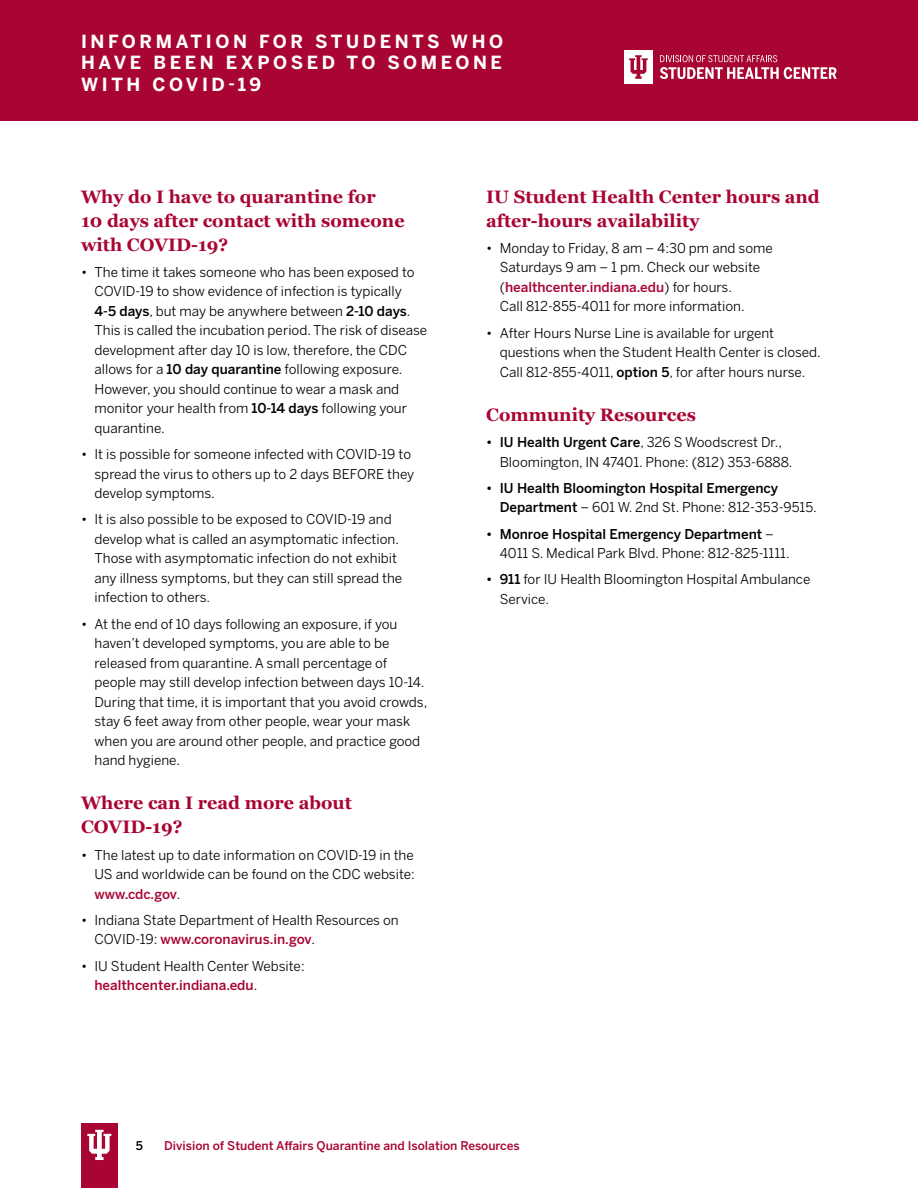
<style>
.page{position:relative;width:918px;height:1188px;background:#fff}
.page>*{position:absolute;margin:0;border:0;box-sizing:border-box;transform-origin:0 0}
.t1{font:700 18px/24px "Georgia";color:#a90533}
.t2{font:700 18px/21.6px "Benton Sans";letter-spacing:.2em;color:#fff;text-align:justify}
.t3{font:13.5px/19.5px "Benton Sans";color:#000}
.t4{font:500 13.5px/19.5px "Benton Sans";color:#000}
.t5{font:500 12px "Benton Sans";color:#a90533}
.t6{font:500 12px "Benton Sans";color:#000}
.s1{font-weight:500}
.s2{font-weight:500;color:#a90533}
.s3{font-weight:400}
</style>
<div class="page">
<div style="left:0;top:0;width:918px;height:122px;background:#a90533"></div>
<div style="left:81px;top:1124px;width:37px;height:64px;background:#a90533"></div>
<svg style="left:87px;top:1130px;width:24px;height:30px"></svg>
<div style="left:624px;top:50px;width:29px;height:34px;background:#fff"></div>
<svg style="left:629px;top:55px;width:19px;height:24px"></svg>
<svg style="left:660px;top:55px;width:177px;height:24px"></svg>
<p class="t2" style="left:81px;top:31px;width:424px">INFORMATION FOR STUDENTS WHO HAVE BEEN EXPOSED TO SOMEONE WITH COVID-19</p>
<p class="t1" style="left:81px;top:183px;width:325px">Why do I have to quarantine for<br>10 days after contact with someone with COVID-19?</p>
<p class="t3" style="left:94px;top:262px;width:334px;text-indent:-14px">• The time it takes someone who has been exposed to COVID-19 to show evidence of infection is typically<br><span class="s1">4-5 days</span>, but may be anywhere between <span class="s1">2-10 days</span>.<br>This is called the incubation period. The risk of disease development after day 10 is low, therefore, the CDC allows for a <span class="s1">10 day quarantine</span> following exposure.<br>However, you should continue to wear a mask and monitor your health from <span class="s1">10-14 days</span> following your quarantine.</p>
<p class="t3" style="left:94px;top:444px;width:321px;text-indent:-14px">• It is possible for someone infected with COVID-19 to spread the virus to others up to 2 days BEFORE they develop symptoms.</p>
<p class="t3" style="left:94px;top:510px;width:309px;text-indent:-14px">• It is also possible to be exposed to COVID-19 and develop what is called an asymptomatic infection.<br>Those with asymptomatic infection do not exhibit any illness symptoms, but they can still spread the infection to others.</p>
<p class="t3" style="left:94px;top:614px;width:334px;text-indent:-14px">• At the end of 10 days following an exposure, if you haven’t developed symptoms, you are able to be released from quarantine. A small percentage of people may still develop infection between days 10-14.<br>During that time, it is important that you avoid crowds, stay 6 feet away from other people, wear your mask when you are around other people, and practice good hand hygiene.</p>
<p class="t1" style="left:81px;top:790px;width:272px">Where can I read more about<br>COVID-19?</p>
<p class="t3" style="left:94px;top:845px;width:322px;text-align:justify;text-indent:-14px">• The latest up to date information on COVID-19 in the US and worldwide can be found on the CDC website: <span class="s2">www.cdc.gov</span>.</p>
<p class="t3" style="left:94px;top:910px;width:306px;text-indent:-14px">• Indiana State Department of Health Resources on<br>COVID-19: <span class="s2">www.coronavirus.in.gov</span>.</p>
<p class="t3" style="left:94px;top:956px;width:212px;text-indent:-14px">• IU Student Health Center Website: <span class="s2">healthcenter.indiana.edu</span>.</p>
<p class="t1" style="left:486px;top:183px;width:335px">IU Student Health Center hours and after-hours availability</p>
<p class="t3" style="left:500px;top:238px;width:275px;text-indent:-14px">• Monday to Friday, 8 am – 4:30 pm and some Saturdays 9 am – 1 pm. Check our website (<span class="s2">healthcenter.indiana.edu</span>) for hours.<br>Call 812-855-4011 for more information.</p>
<p class="t3" style="left:500px;top:323px;width:323px;text-indent:-14px">• After Hours Nurse Line is available for urgent questions when the Student Health Center is closed.<br>Call 812-855-4011, <span class="s1">option 5</span>, for after hours nurse.</p>
<p class="t1" style="left:486px;top:402px;width:211px">Community Resources</p>
<p class="t3" style="left:500px;top:432px;width:294px;text-indent:-14px"><span class="s1">• IU Health Urgent Care</span>, 326 S Woodscrest Dr.,<br>Bloomington, IN 47401. Phone: (812) 353-6888.</p>
<p class="t4" style="left:500px;top:478px;width:318px;text-indent:-14px">• IU Health Bloomington Hospital Emergency<br>Department <span class="s3">– 601 W. 2nd St. Phone: 812-353-9515.</span></p>
<p class="t3" style="left:500px;top:524px;width:292px;text-indent:-14px"><span class="s1">• Monroe Hospital Emergency Department</span> –<br>4011 S. Medical Park Blvd. Phone: 812-825-1111.</p>
<p class="t3" style="left:500px;top:570px;width:312px;text-indent:-14px"><span class="s1">• 911</span> for IU Health Bloomington Hospital Ambulance<br>Service.</p>
<p class="t6" style="left:136px;top:1138px;width:9px">5</p>
<p class="t5" style="left:164px;top:1138px;width:357px">Division of Student Affairs Quarantine and Isolation Resources</p>
</div>
